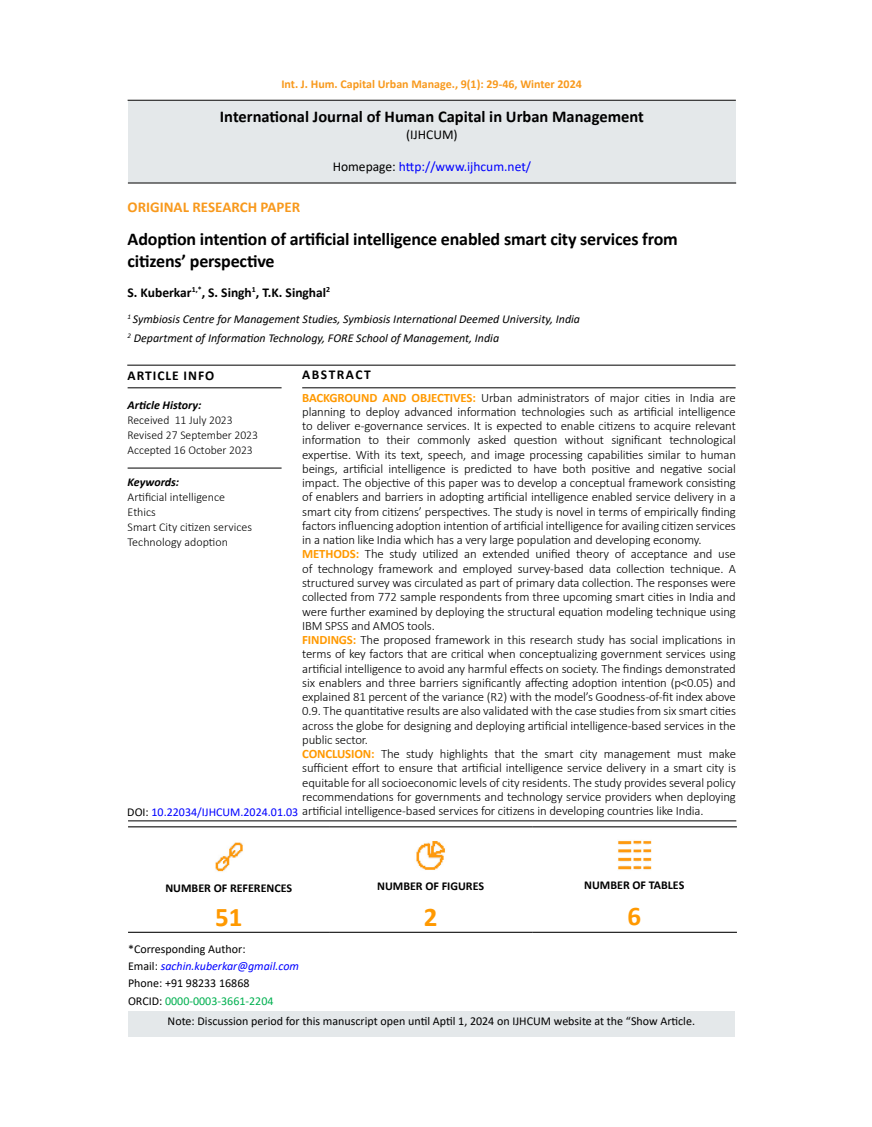
<style>
.page{position:relative;width:872px;height:1127px;background:#fff}
.page>*{position:absolute;margin:0;border:0;box-sizing:border-box;transform-origin:0 0}
.t1{font:700 27px "Calibri";color:#f90}
.t2{font:700 18px/21.6px "Calibri";letter-spacing:-.01em;color:#000}
.t3{font:700 16.5px "Calibri";color:#000}
.t4{font:700 15px "Calibri";color:#f8991d}
.t5{font:700 13.5px "Calibri";color:#000}
.t6{font:13.5px "Calibri";color:#00f}
.t7{font:700 13.5px "Calibri";letter-spacing:.07em;color:#000}
.t8{font:13.5px "Calibri";color:#000}
.t9{font:700 13.5px "Calibri";letter-spacing:.11em;color:#000}
.t10{font:300 12.75px "Calibri";letter-spacing:-.01em;color:#000}
.t11{font:12px/17.2px "Calibri";color:#000}
.t12{font:italic 12px/18.6px "Calibri";color:#000}
.t13{font:300 12px/15px "Calibri";color:#000}
.t14{font:700 12px "Calibri";color:#f8991d}
.t15{font:700 12px "Calibri";color:#000}
.t16{font:italic 700 12px "Calibri";color:#000}
.s1{color:#000}
.s2{font-weight:700;color:#f90}
.s3{font-weight:400;font-size:12px}
.s4{font-weight:400;font-size:12px;color:#00f}
.s5{font-style:italic;color:#00f}
.s6{color:#00b050}
</style>
<div class="page">
<hr style="left:128px;top:100px;width:608px;height:1px;background:#000">
<div style="left:128px;top:101px;width:608px;height:82px;background:#e4e8ea"></div>
<hr style="left:128px;top:387px;width:153px;height:1px;background:#000">
<hr style="left:302px;top:387px;width:433px;height:1px;background:#000">
<hr style="left:128px;top:468px;width:153px;height:1px;background:#000">
<hr style="left:127px;top:365px;width:608px;height:1px;background:#000">
<hr style="left:128px;top:820px;width:608px;height:1px;background:#000">
<hr style="left:128px;top:183px;width:608px;height:1px;background:#000">
<hr style="left:128px;top:826px;width:201px;height:1px;background:#000">
<hr style="left:329px;top:826px;width:203px;height:1px;background:#000">
<hr style="left:532px;top:826px;width:205px;height:1px;background:#000">
<hr style="left:128px;top:932px;width:201px;height:1px;background:#000">
<hr style="left:329px;top:932px;width:203px;height:1px;background:#000">
<hr style="left:532px;top:932px;width:205px;height:1px;background:#000">
<img style="left:215px;top:842px;width:28px;height:30px">
<img style="left:416px;top:841px;width:30px;height:29px">
<img style="left:618px;top:840px;width:33px;height:30px">
<div style="left:128px;top:1011px;width:607px;height:26px;background:#e4e8ea"></div>
<p class="t14" style="left:281px;top:75px;width:302px">Int. J. Hum. Capital Urban Manage., 9(1): 29-46, Winter 2024</p>
<p class="t3" style="left:220px;top:105px;width:425px">International Journal of Human Capital in Urban Management</p>
<p class="t8" style="left:406px;top:125px;width:53px">(IJHCUM)</p>
<p class="t6" style="left:333px;top:157px;width:200px"><span class="s1">Homepage:</span> http://www.ijhcum.net/</p>
<p class="t4" style="left:128px;top:196px;width:174px">ORIGINAL RESEARCH PAPER</p>
<h2 class="t2" style="left:128px;top:228px;width:552px">Adoption intention of artificial intelligence enabled smart city services from citizens’ perspective</h2>
<p class="t5" style="left:128px;top:283px;width:204px">S. Kuberkar<sup>1,*</sup>, S. Singh<sup>1</sup>, T.K. Singhal<sup>2</sup></p>
<p class="t12" style="left:128px;top:309px;width:454px"><sup>1</sup> Symbiosis Centre for Management Studies, Symbiosis International Deemed University, India<br><sup>2</sup> Department of Information Technology, FORE School of Management, India</p>
<p class="t9" style="left:302px;top:365px;width:70px">ABSTRACT</p>
<p class="t7" style="left:128px;top:365px;width:88px">ARTICLE INFO</p>
<p class="t16" style="left:128px;top:396px;width:75px">Article History:</p>
<p class="t13" style="left:128px;top:412px;width:132px">Received 11 July 2023<br>Revised 27 September 2023<br>Accepted 16 October 2023</p>
<p class="t16" style="left:128px;top:474px;width:53px">Keywords:</p>
<p class="t13" style="left:128px;top:490px;width:126px">Artificial intelligence<br>Ethics<br>Smart City citizen services<br>Technology adoption</p>
<p class="t10" style="left:302px;top:389px;width:435px"><span class="s2">BACKGROUND AND OBJECTIVES:</span> Urban administrators of major cities in India are</p>
<p class="t10" style="left:302px;top:404px;width:435px">planning to deploy advanced information technologies such as artificial intelligence</p>
<p class="t10" style="left:302px;top:418px;width:435px">to deliver e-governance services. It is expected to enable citizens to acquire relevant</p>
<p class="t10" style="left:302px;top:432px;width:435px">information to their commonly asked question without significant technological</p>
<p class="t10" style="left:302px;top:446px;width:435px">expertise. With its text, speech, and image processing capabilities similar to human</p>
<p class="t10" style="left:302px;top:461px;width:435px">beings, artificial intelligence is predicted to have both positive and negative social</p>
<p class="t10" style="left:302px;top:475px;width:435px">impact. The objective of this paper was to develop a conceptual framework consisting</p>
<p class="t10" style="left:302px;top:489px;width:435px">of enablers and barriers in adopting artificial intelligence enabled service delivery in a</p>
<p class="t10" style="left:302px;top:503px;width:435px">smart city from citizens’ perspectives. The study is novel in terms of empirically finding</p>
<p class="t10" style="left:302px;top:518px;width:435px">factors influencing adoption intention of artificial intelligence for availing citizen services</p>
<p class="t10" style="left:302px;top:532px;width:401px">in a nation like India which has a very large population and developing economy.</p>
<p class="t10" style="left:302px;top:546px;width:435px"><span class="s2">METHODS:</span> The study utilized an extended unified theory of acceptance and use</p>
<p class="t10" style="left:302px;top:560px;width:435px">of technology framework and employed survey-based data collection technique. A</p>
<p class="t10" style="left:302px;top:575px;width:435px">structured survey was circulated as part of primary data collection. The responses were</p>
<p class="t10" style="left:302px;top:589px;width:435px">collected from 772 sample respondents from three upcoming smart cities in India and</p>
<p class="t10" style="left:302px;top:603px;width:435px">were further examined by deploying the structural equation modeling technique using</p>
<p class="t10" style="left:302px;top:618px;width:134px">IBM SPSS and AMOS tools.</p>
<p class="t10" style="left:302px;top:632px;width:435px"><span class="s2">FINDINGS:</span> The proposed framework in this research study has social implications in</p>
<p class="t10" style="left:302px;top:646px;width:435px">terms of key factors that are critical when conceptualizing government services using</p>
<p class="t10" style="left:302px;top:660px;width:435px">artificial intelligence to avoid any harmful effects on society. The findings demonstrated</p>
<p class="t10" style="left:302px;top:675px;width:435px">six enablers and three barriers significantly affecting adoption intention (p&lt;0.05) and</p>
<p class="t10" style="left:302px;top:689px;width:435px">explained 81 percent of the variance (R2) with the model’s Goodness-of-fit index above</p>
<p class="t10" style="left:302px;top:703px;width:435px">0.9. The quantitative results are also validated with the case studies from six smart cities</p>
<p class="t10" style="left:302px;top:717px;width:435px">across the globe for designing and deploying artificial intelligence-based services in the</p>
<p class="t10" style="left:302px;top:732px;width:67px">public sector.</p>
<p class="t10" style="left:302px;top:746px;width:435px"><span class="s2">CONCLUSION:</span> The study highlights that the smart city management must make</p>
<p class="t10" style="left:302px;top:760px;width:435px">sufficient effort to ensure that artificial intelligence service delivery in a smart city is</p>
<p class="t10" style="left:302px;top:774px;width:435px">equitable for all socioeconomic levels of city residents. The study provides several policy</p>
<p class="t10" style="left:302px;top:789px;width:435px">recommendations for governments and technology service providers when deploying</p>
<p class="t10" style="left:127px;top:803px;width:578px"><span class="s3">DOI:</span> <span class="s4">10.22034/IJHCUM.2024.01.03</span> artificial intelligence-based services for citizens in developing countries like India.</p>
<p class="t15" style="left:165px;top:880px;width:128px">NUMBER OF REFERENCES</p>
<h1 class="t1" style="left:215px;top:898px;width:29px">51</h1>
<p class="t11" style="left:128px;top:940px;width:172px">*Corresponding Author:<br>Email: <span class="s5">sachin.kuberkar@gmail.com<br></span>Phone: +91 98233 16868<br>ORCID: <span class="s6">0000-0003-3661-2204</span></p>
<p class="t15" style="left:377px;top:878px;width:108px">NUMBER OF FIGURES</p>
<h1 class="t1" style="left:424px;top:898px;width:15px">2</h1>
<p class="t15" style="left:584px;top:877px;width:102px">NUMBER OF TABLES</p>
<h1 class="t1" style="left:627px;top:897px;width:15px">6</h1>
<p class="t11" style="left:168px;top:1012px;width:529px">Note: Discussion period for this manuscript open until Aptil 1, 2024 on IJHCUM website at the “Show Article.</p>
</div>
